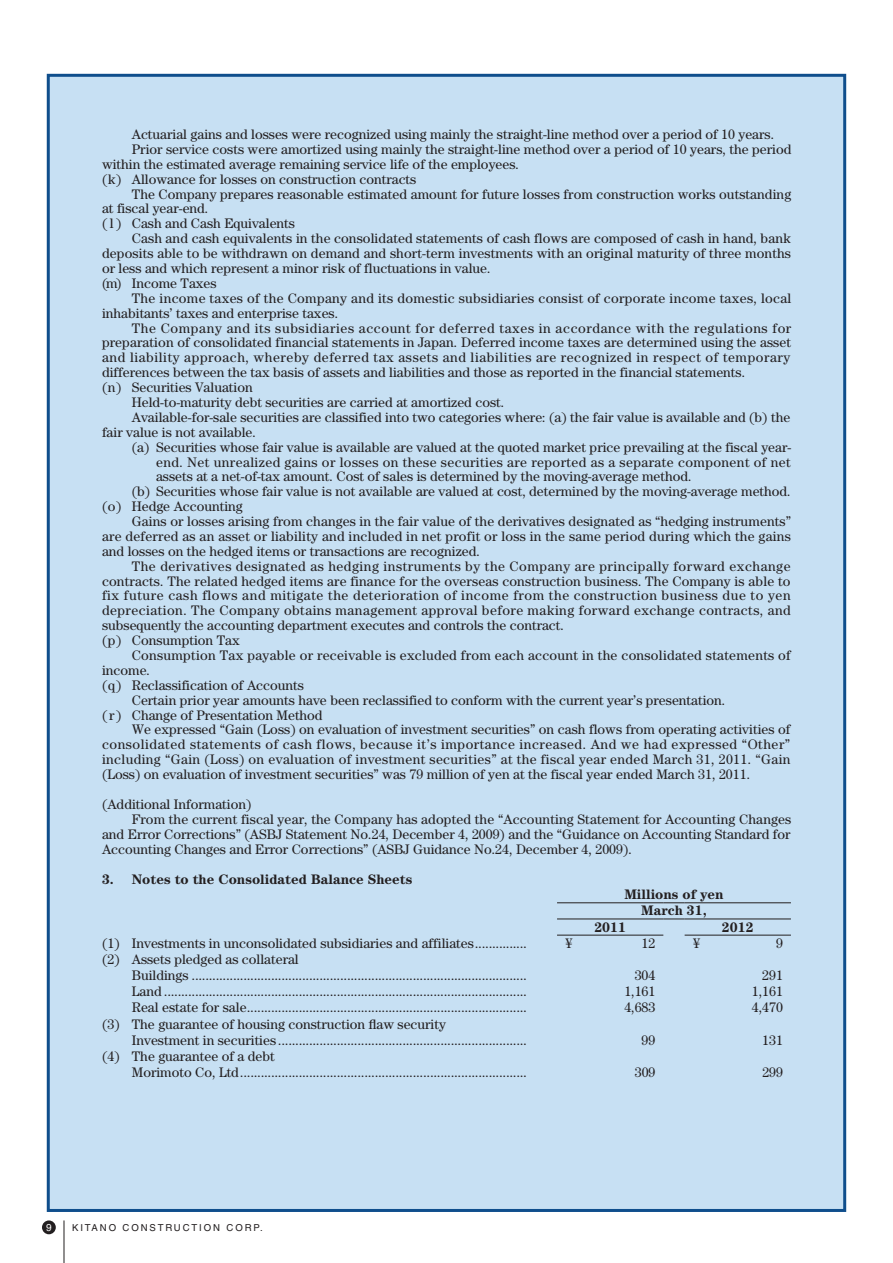
<style>
.page{position:relative;width:893px;height:1263px;background:#fff}
.page>*{position:absolute;margin:0;border:0;box-sizing:border-box;transform-origin:0 0}
.t1{font:13.8px/16.2px "Century Std";color:#231f20}
.t2{font:13.8px "Century Std";letter-spacing:.04em;color:#231f20}
.t3{font:13.8px "Century Std";letter-spacing:.02em;color:#231f20}
.t4{font:13.8px "Century Std";letter-spacing:.03em;color:#231f20}
.t5{font:13.8px "Century Std";letter-spacing:.025em;color:#231f20}
.t6{font:13.8px "Century Std";letter-spacing:.035em;color:#231f20}
.t7{font:13.8px "Century Std";letter-spacing:.045em;color:#231f20}
.t8{font:700 13.8px "Century Std";color:#231f20}
.t9{font:10.05px "Helvetica LT Std";color:#fff}
.t10{font:9.6px "Helvetica LT Std";letter-spacing:.2em;color:#231f20}
</style>
<div class="page">
<div style="left:47px;top:74px;width:799px;height:1138px;background:#c7e0f3;border:3px solid #0f4e8c"></div>
<div style="left:42px;top:1220px;width:14px;height:14px;background:#231f20;border-radius:50%"></div>
<hr style="left:64px;top:1220px;width:1px;height:43px;background:#231f20">
<hr style="left:557px;top:902px;width:106px;height:1px;background:#231f20">
<svg style="left:663px;top:902px;width:22px;height:1px"></svg>
<hr style="left:685px;top:902px;width:106px;height:1px;background:#231f20">
<hr style="left:557px;top:919px;width:106px;height:1px;background:#231f20">
<svg style="left:663px;top:919px;width:22px;height:1px"></svg>
<hr style="left:685px;top:919px;width:106px;height:1px;background:#231f20">
<hr style="left:557px;top:935px;width:106px;height:1px;background:#231f20">
<hr style="left:685px;top:935px;width:106px;height:1px;background:#231f20">
<p class="t1" style="left:132px;top:126px;width:644px">Actuarial gains and losses were recognized using mainly the straight-line method over a period of 10 years.</p>
<p class="t1" style="left:132px;top:141px;width:661px">Prior service costs were amortized using mainly the straight-line method over a period of 10 years, the period</p>
<p class="t1" style="left:102px;top:156px;width:418px">within the estimated average remaining service life of the employees.</p>
<p class="t1" style="left:102px;top:171px;width:316px">(k) Allowance for losses on construction contracts</p>
<p class="t1" style="left:132px;top:186px;width:661px">The Company prepares reasonable estimated amount for future losses from construction works outstanding</p>
<p class="t1" style="left:102px;top:200px;width:108px">at fiscal year-end.</p>
<p class="t1" style="left:102px;top:215px;width:194px">( l ) Cash and Cash Equivalents</p>
<p class="t1" style="left:132px;top:230px;width:660px">Cash and cash equivalents in the consolidated statements of cash flows are composed of cash in hand, bank</p>
<p class="t1" style="left:102px;top:245px;width:690px">deposits able to be withdrawn on demand and short-term investments with an original maturity of three months</p>
<p class="t1" style="left:102px;top:260px;width:390px">or less and which represent a minor risk of fluctuations in value.</p>
<p class="t1" style="left:102px;top:275px;width:116px">(m) Income Taxes</p>
<p class="t3" style="left:132px;top:290px;width:661px">The income taxes of the Company and its domestic subsidiaries consist of corporate income taxes, local</p>
<p class="t1" style="left:102px;top:305px;width:238px">inhabitants’ taxes and enterprise taxes.</p>
<p class="t7" style="left:132px;top:320px;width:661px">The Company and its subsidiaries account for deferred taxes in accordance with the regulations for</p>
<p class="t1" style="left:102px;top:334px;width:690px">preparation of consolidated financial statements in Japan. Deferred income taxes are determined using the asset</p>
<p class="t2" style="left:102px;top:349px;width:690px">and liability approach, whereby deferred tax assets and liabilities are recognized in respect of temporary</p>
<p class="t1" style="left:102px;top:364px;width:645px">differences between the tax basis of assets and liabilities and those as reported in the financial statements.</p>
<p class="t1" style="left:102px;top:379px;width:152px">(n) Securities Valuation</p>
<p class="t1" style="left:132px;top:394px;width:374px">Held-to-maturity debt securities are carried at amortized cost.</p>
<p class="t1" style="left:132px;top:409px;width:660px">Available-for-sale securities are classified into two categories where: (a) the fair value is available and (b) the</p>
<p class="t1" style="left:102px;top:424px;width:155px">fair value is not available.</p>
<p class="t1" style="left:132px;top:439px;width:661px">(a) Securities whose fair value is available are valued at the quoted market price prevailing at the fiscal year-</p>
<p class="t4" style="left:156px;top:454px;width:636px">end. Net unrealized gains or losses on these securities are reported as a separate component of net</p>
<p class="t1" style="left:156px;top:468px;width:537px">assets at a net-of-tax amount. Cost of sales is determined by the moving-average method.</p>
<p class="t1" style="left:132px;top:483px;width:660px">(b) Securities whose fair value is not available are valued at cost, determined by the moving-average method.</p>
<p class="t1" style="left:102px;top:498px;width:142px">(o) Hedge Accounting</p>
<p class="t1" style="left:132px;top:513px;width:661px">Gains or losses arising from changes in the fair value of the derivatives designated as “hedging instruments”</p>
<p class="t1" style="left:102px;top:528px;width:690px">are deferred as an asset or liability and included in net profit or loss in the same period during which the gains</p>
<p class="t1" style="left:102px;top:543px;width:379px">and losses on the hedged items or transactions are recognized.</p>
<p class="t6" style="left:132px;top:558px;width:660px">The derivatives designated as hedging instruments by the Company are principally forward exchange</p>
<p class="t1" style="left:102px;top:572px;width:690px">contracts. The related hedged items are finance for the overseas construction business. The Company is able to</p>
<p class="t2" style="left:102px;top:588px;width:690px">fix future cash flows and mitigate the deterioration of income from the construction business due to yen</p>
<p class="t4" style="left:102px;top:602px;width:690px">depreciation. The Company obtains management approval before making forward exchange contracts, and</p>
<p class="t1" style="left:102px;top:617px;width:463px">subsequently the accounting department executes and controls the contract.</p>
<p class="t1" style="left:102px;top:632px;width:139px">(p) Consumption Tax</p>
<p class="t3" style="left:132px;top:647px;width:660px">Consumption Tax payable or receivable is excluded from each account in the consolidated statements of</p>
<p class="t1" style="left:102px;top:662px;width:49px">income.</p>
<p class="t1" style="left:102px;top:677px;width:203px">(q) Reclassification of Accounts</p>
<p class="t1" style="left:132px;top:692px;width:595px">Certain prior year amounts have been reclassified to conform with the current year’s presentation.</p>
<p class="t1" style="left:102px;top:706px;width:222px">(r) Change of Presentation Method</p>
<p class="t1" style="left:132px;top:721px;width:660px">We expressed “Gain (Loss) on evaluation of investment securities” on cash flows from operating activities of</p>
<p class="t2" style="left:102px;top:736px;width:690px">consolidated statements of cash flows, because it’s importance increased. And we had expressed “Other”</p>
<p class="t5" style="left:102px;top:751px;width:690px">including “Gain (Loss) on evaluation of investment securities” at the fiscal year ended March 31, 2011. “Gain</p>
<p class="t1" style="left:102px;top:766px;width:650px">(Loss) on evaluation of investment securities” was 79 million of yen at the fiscal year ended March 31, 2011.</p>
<p class="t1" style="left:102px;top:796px;width:151px">(Additional Information)</p>
<p class="t1" style="left:132px;top:811px;width:661px">From the current fiscal year, the Company has adopted the “Accounting Statement for Accounting Changes</p>
<p class="t1" style="left:102px;top:825px;width:690px">and Error Corrections” (ASBJ Statement No.24, December 4, 2009) and the “Guidance on Accounting Standard for</p>
<p class="t1" style="left:102px;top:840px;width:531px">Accounting Changes and Error Corrections” (ASBJ Guidance No.24, December 4, 2009).</p>
<p class="t8" style="left:102px;top:871px;width:312px">3. Notes to the Consolidated Balance Sheets</p>
<p class="t8" style="left:624px;top:886px;width:101px">Millions of yen</p>
<p class="t8" style="left:641px;top:902px;width:67px">March 31,</p>
<p class="t8" style="left:594px;top:919px;width:33px">2011</p>
<p class="t8" style="left:722px;top:919px;width:33px">2012</p>
<p class="t1" style="left:102px;top:935px;width:426px">(1) Investments in unconsolidated subsidiaries and affiliates...............</p>
<p class="t1" style="left:566px;top:935px;width:8px">¥</p>
<p class="t1" style="left:642px;top:935px;width:15px">12</p>
<p class="t1" style="left:693px;top:935px;width:8px">¥</p>
<p class="t1" style="left:776px;top:935px;width:8px">9</p>
<p class="t1" style="left:132px;top:951px;width:397px;text-indent:-30px">(2) Assets pledged as collateral<br>Buildings .................................................................................................</p>
<p class="t1" style="left:635px;top:967px;width:22px">304</p>
<p class="t1" style="left:762px;top:967px;width:22px">291</p>
<p class="t1" style="left:132px;top:983px;width:397px">Land .........................................................................................................</p>
<p class="t1" style="left:624px;top:983px;width:33px">1,161</p>
<p class="t1" style="left:752px;top:983px;width:33px">1,161</p>
<p class="t1" style="left:132px;top:999px;width:397px">Real estate for sale.................................................................................</p>
<p class="t1" style="left:624px;top:999px;width:33px">4,683</p>
<p class="t1" style="left:752px;top:999px;width:33px">4,470</p>
<p class="t1" style="left:132px;top:1015px;width:397px;text-indent:-30px">(3) The guarantee of housing construction flaw security<br>Investment in securities ........................................................................</p>
<p class="t1" style="left:642px;top:1032px;width:15px">99</p>
<p class="t1" style="left:762px;top:1032px;width:22px">131</p>
<p class="t1" style="left:132px;top:1048px;width:397px;text-indent:-30px">(4) The guarantee of a debt<br>Morimoto Co, Ltd...................................................................................</p>
<p class="t9" style="left:46px;top:1221px;width:7px">9</p>
<p class="t10" style="left:72px;top:1221px;width:192px">KITANO CONSTRUCTION CORP.</p>
<p class="t1" style="left:635px;top:1064px;width:22px">309</p>
<p class="t1" style="left:762px;top:1064px;width:22px">299</p>
</div>
